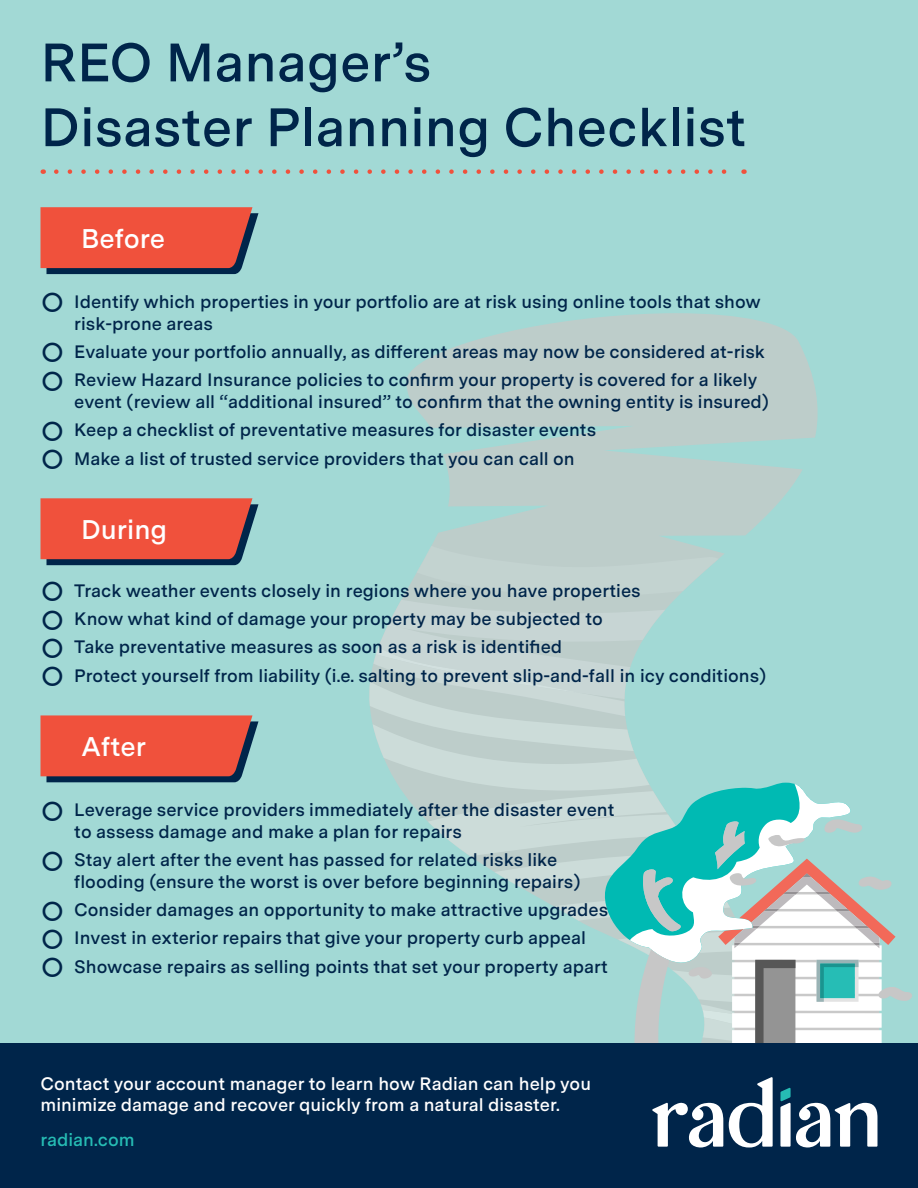
<style>
.page{position:relative;width:918px;height:1188px;background:#a2d9d5}
.page>*{position:absolute;margin:0;border:0;box-sizing:border-box;transform-origin:0 0}
.t1{font:600 54px/64.8px "Messina Sans";color:#00254a}
.t2{font:600 27px "Messina Sans";color:#fff}
.t3{font:600 18px/28.3px "Messina Sans";color:#00254a}
.t4{font:600 18px/21.6px "Messina Sans";color:#fff}
.t5{font:600 18px "Messina Sans";color:#26bcb4}
</style>
<div class="page">
<svg style="left:406px;top:313px;width:412px;height:233px;fill:#bdcdca"></svg>
<svg style="left:369px;top:546px;width:543px;height:497px"></svg>
<div style="left:0;top:1043px;width:918px;height:144px;background:#00254a"></div>
<svg style="left:729px;top:1077px;width:44px;height:71px"></svg>
<svg style="left:780px;top:1088px;width:97px;height:60px"></svg>
<svg style="left:652px;top:1103px;width:71px;height:45px"></svg>
<svg style="left:56px;top:169px;width:671px;height:5px"></svg>
<svg style="left:40px;top:207px;width:218px;height:67px;background:#d25244"></svg>
<svg style="left:40px;top:498px;width:218px;height:67px;background:#d25245"></svg>
<svg style="left:40px;top:715px;width:218px;height:67px;background:#d25345"></svg>
<h1 class="t1" style="left:40px;top:29px;width:707px">REO Manager’s<br>Disaster Planning Checklist</h1>
<h2 class="t2" style="left:81px;top:218px;width:86px">Before</h2>
<p class="t3" style="left:74px;top:291px;width:688px;line-height:21.6px">Identify which properties in your portfolio are at risk using online tools that show risk-prone areas</p>
<p class="t3" style="left:74px;top:337px;width:692px">Evaluate your portfolio annually, as different areas may now be considered at-risk<br>Review Hazard Insurance policies to confirm your property is covered for a likely</p>
<p class="t3" style="left:74px;top:387px;width:696px">event (review all “additional insured” to confirm that the owning entity is insured)<br>Keep a checklist of preventative measures for disaster events<br>Make a list of trusted service providers that you can call on</p>
<h2 class="t2" style="left:81px;top:509px;width:88px">During</h2>
<p class="t3" style="left:74px;top:576px;width:694px">Track weather events closely in regions where you have properties<br>Know what kind of damage your property may be subjected to<br>Take preventative measures as soon as a risk is identified<br>Protect yourself from liability (i.e. salting to prevent slip-and-fall in icy conditions)</p>
<h2 class="t2" style="left:81px;top:726px;width:67px">After</h2>
<p class="t3" style="left:74px;top:799px;width:542px;line-height:21.6px">Leverage service providers immediately after the disaster event to assess damage and make a plan for repairs</p>
<p class="t3" style="left:74px;top:849px;width:508px;line-height:21.6px">Stay alert after the event has passed for related risks like flooding (ensure the worst is over before beginning repairs)</p>
<p class="t3" style="left:74px;top:895px;width:536px">Consider damages an opportunity to make attractive upgrades<br>Invest in exterior repairs that give your property curb appeal<br>Showcase repairs as selling points that set your property apart</p>
<p class="t4" style="left:40px;top:1072px;width:552px">Contact your account manager to learn how Radian can help you minimize damage and recover quickly from a natural disaster.</p>
<p class="t5" style="left:40px;top:1126px;width:96px">radian.com</p>
</div>
